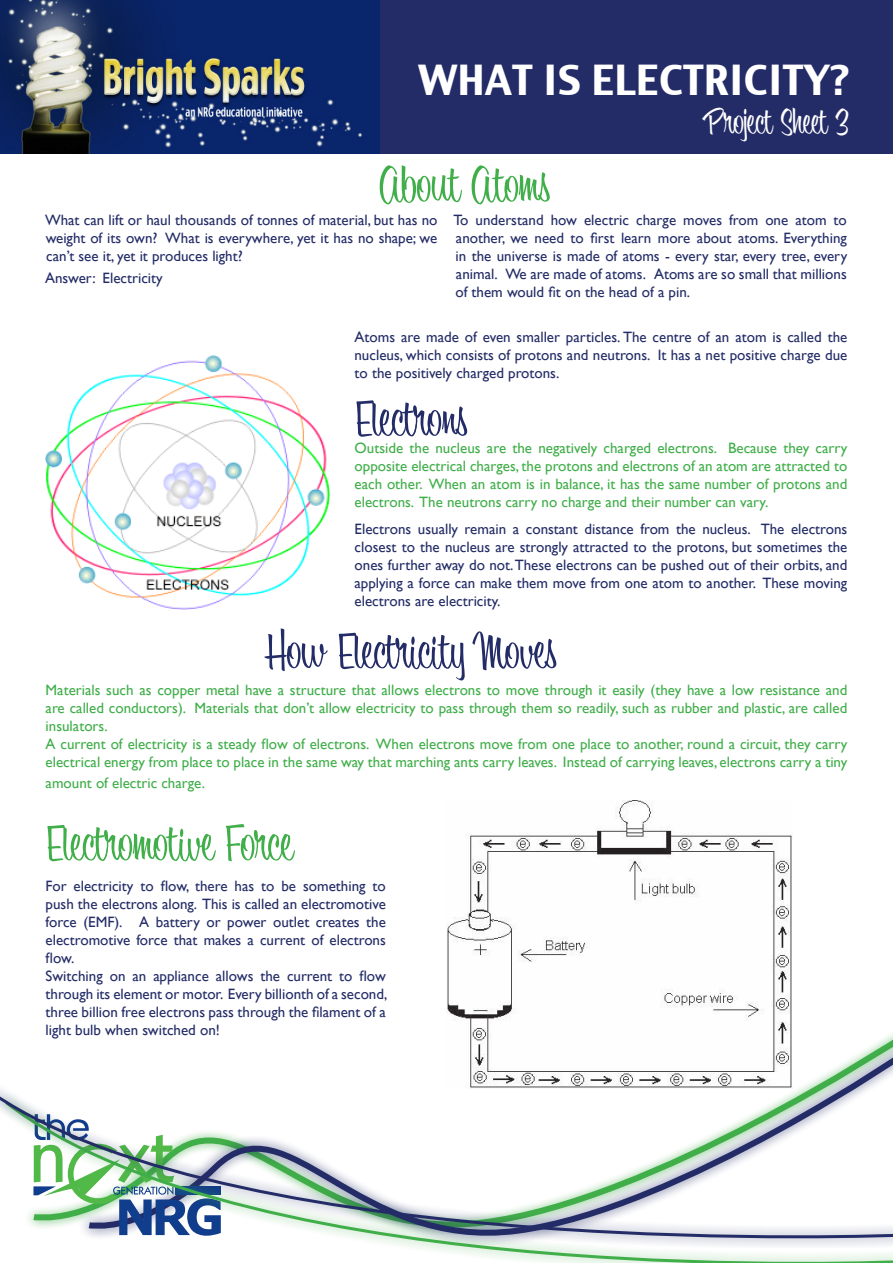
<style>
.page{position:relative;width:893px;height:1263px;background:#fff}
.page>*{position:absolute;margin:0;border:0;box-sizing:border-box;transform-origin:0 0}
.t1{font:51px "Bounce Script";color:#232c67}
.t2{font:51px "Bounce Script";color:#40ae49}
.t3{font:40.5px "Charcoal CY";color:#fff}
.t4{font:36px "Bounce Script";color:#fff}
.t5{font:15px/18px "Gill Sans";color:#232c67;text-align:justify}
.t6{font:15px/18px "Gill Sans";color:#40ae49;text-align:justify}
</style>
<div class="page">
<div style="left:0;top:0;width:893px;height:154px;background:#232c67"></div>
<img style="left:446px;top:800px;width:346px;height:228px">
<svg style="left:470px;top:1042px;width:423px;height:39px"></svg>
<div style="left:0;top:1081px;width:893px;height:166px;background:#232c67;opacity:.75"></div>
<svg style="left:0;top:1090px;width:893px;height:172px"></svg>
<img style="left:0;top:0;width:379px;height:154px">
<img style="left:46px;top:356px;width:283px;height:253px">
<p class="t3" style="left:419px;top:54px;width:432px">WHAT IS ELECTRICITY?</p>
<p class="t2" style="left:379px;top:156px;width:173px">About Atoms</p>
<p class="t4" style="left:703px;top:101px;width:148px">Project Sheet 3</p>
<p class="t5" style="left:45px;top:210px;width:394px">What can lift or haul thousands of tonnes of material, but has no weight of its own? What is everywhere, yet it has no shape; we can’t see it, yet it produces light?</p>
<p class="t5" style="left:45px;top:269px;width:119px">Answer: Electricity</p>
<p class="t5" style="left:453px;top:210px;width:395px">To understand how electric charge moves from one atom to another, we need to first learn more about atoms. Everything in the universe is made of atoms - every star, every tree, every animal. We are made of atoms. Atoms are so small that millions of them would fit on the head of a pin.</p>
<p class="t5" style="left:355px;top:328px;width:494px">Atoms are made of even smaller particles. The centre of an atom is called the nucleus, which consists of protons and neutrons. It has a net positive charge due to the positively charged protons.</p>
<p class="t1" style="left:355px;top:390px;width:115px">Electrons</p>
<p class="t6" style="left:355px;top:439px;width:494px">Outside the nucleus are the negatively charged electrons. Because they carry opposite electrical charges, the protons and electrons of an atom are attracted to each other. When an atom is in balance, it has the same number of protons and electrons. The neutrons carry no charge and their number can vary.</p>
<p class="t5" style="left:355px;top:519px;width:494px">Electrons usually remain a constant distance from the nucleus. The electrons closest to the nucleus are strongly attracted to the protons, but sometimes the ones further away do not. These electrons can be pushed out of their orbits, and applying a force can make them move from one atom to another. These moving electrons are electricity.</p>
<p class="t1" style="left:264px;top:622px;width:295px">How Electricity Moves</p>
<p class="t6" style="left:46px;top:680px;width:803px">Materials such as copper metal have a structure that allows electrons to move through it easily (they have a low resistance and are called conductors). Materials that don’t allow electricity to pass through them so readily, such as rubber and plastic, are called insulators.</p>
<p class="t6" style="left:46px;top:734px;width:803px">A current of electricity is a steady flow of electrons. When electrons move from one place to another, round a circuit, they carry electrical energy from place to place in the same way that marching ants carry leaves. Instead of carrying leaves, electrons carry a tiny</p>
<p class="t6" style="left:46px;top:774px;width:161px">amount of electric charge.</p>
<p class="t2" style="left:46px;top:814px;width:249px">Electromotive Force</p>
<p class="t5" style="left:46px;top:877px;width:342px">For electricity to flow, there has to be something to push the electrons along. This is called an electromotive force (EMF). A battery or power outlet creates the electromotive force that makes a current of electrons flow.</p>
<p class="t5" style="left:46px;top:967px;width:343px">Switching on an appliance allows the current to flow through its element or motor. Every billionth of a second, three billion free electrons pass through the filament of a light bulb when switched on!</p>
</div>
